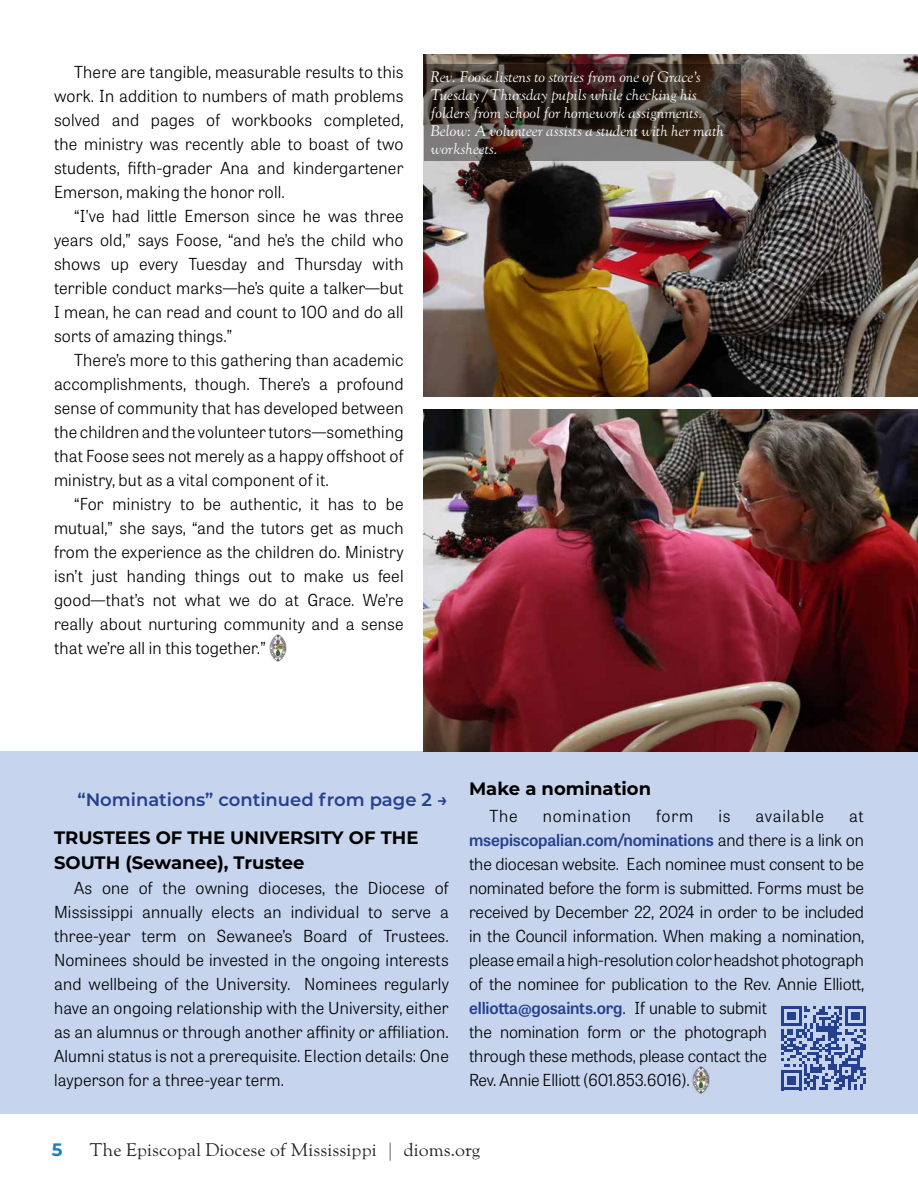
<style>
.page{position:relative;width:918px;height:1188px;background:#fff}
.page>*{position:absolute;margin:0;border:0;box-sizing:border-box;transform-origin:0 0}
.t1{font:700 18px/25.5px "Montserrat";color:#000}
.t2{font:18px "LTC Goudy Oldstyle Pro";color:#231f20}
.t3{font:600 18px "Montserrat";color:#25408f}
.t4{font:700 18px "Montserrat";color:#1d7fc3}
.t5{font:300 16.5px/24px "Tablet Gothic";letter-spacing:-.01em;color:#000;text-align:justify}
.t6{font:300 16.5px "Tablet Gothic";letter-spacing:.05em;color:#000}
.t7{font:italic 15px/18px "LTC Goudy Oldstyle Pro";color:#fff}
.s1{font-weight:600;color:#25408f}
</style>
<div class="page">
<div style="left:0;top:752px;width:918px;height:362px;background:#c6d4ed"></div>
<img style="left:270px;top:635px;width:16px;height:27px">
<img style="left:424px;top:54px;width:494px;height:342px">
<img style="left:424px;top:410px;width:494px;height:342px">
<svg style="left:424px;top:64px;width:316px;height:96px;background:#473d37"></svg>
<img style="left:693px;top:1067px;width:16px;height:26px">
<svg style="left:781px;top:1006px;width:85px;height:84px"></svg>
<p class="t5" style="left:54px;top:59px;width:351px;text-indent:20px">There are tangible, measurable results to this work. In addition to numbers of math problems solved and pages of workbooks completed, the ministry was recently able to boast of two students, fifth-grader Ana and kindergartener Emerson, making the honor roll.</p>
<p class="t5" style="left:54px;top:203px;width:351px;text-indent:20px">“I’ve had little Emerson since he was three years old,” says Foose, “and he’s the child who shows up every Tuesday and Thursday with terrible conduct marks—he’s quite a talker—but I mean, he can read and count to 100 and do all sorts of amazing things.”</p>
<p class="t5" style="left:54px;top:348px;width:351px;text-indent:20px">There’s more to this gathering than academic accomplishments, though. There’s a profound sense of community that has developed between the children and the volunteer tutors—something that Foose sees not merely as a happy offshoot of ministry, but as a vital component of it.</p>
<p class="t5" style="left:54px;top:492px;width:351px;text-indent:20px">“For ministry to be authentic, it has to be mutual,” she says, “and the tutors get as much from the experience as the children do. Ministry isn’t just handing things out to make us feel good—that’s not what we do at Grace. We’re really about nurturing community and a sense that we’re all in this together.”</p>
<p class="t7" style="left:431px;top:68px;width:295px">Rev. Foose listens to stories from one of Grace’s Tuesday/Thursday pupils while checking his folders from school for homework assignments.<br>Below: A volunteer assists a student with her math worksheets.</p>
<p class="t3" style="left:77px;top:787px;width:372px">“Nominations” continued from page 2 →</p>
<p class="t1" style="left:54px;top:824px;width:366px">TRUSTEES OF THE UNIVERSITY OF THE<br>SOUTH (Sewanee), Trustee</p>
<p class="t5" style="left:54px;top:875px;width:396px;text-indent:20px">As one of the owning dioceses, the Diocese of Mississippi annually elects an individual to serve a three-year term on Sewanee’s Board of Trustees.<br>Nominees should be invested in the ongoing interests and wellbeing of the University. Nominees regularly have an ongoing relationship with the University, either as an alumnus or through another affinity or affiliation.<br>Alumni status is not a prerequisite. Election details: One layperson for a three-year term.</p>
<p class="t1" style="left:469px;top:775px;width:184px">Make a nomination</p>
<p class="t5" style="left:489px;top:803px;width:30px">The</p>
<p class="t6" style="left:543px;top:805px;width:90px">nomination</p>
<p class="t5" style="left:656px;top:803px;width:38px">form</p>
<p class="t5" style="left:718px;top:803px;width:14px">is</p>
<p class="t6" style="left:756px;top:805px;width:70px">available</p>
<p class="t5" style="left:469px;top:803px;width:396px;text-align:left;text-indent:380px">at <span class="s1">msepiscopalian.com/nominations</span> and there is a link on the diocesan website. Each nominee must consent to be nominated before the form is submitted. Forms must be received by December 22, 2024 in order to be included in the Council information. When making a nomination, please email a high-resolution color headshot photograph of the nominee for publication to the Rev. Annie Elliott, <span class="s1">elliotta@gosaints.org</span>. If unable to submit<br>the nomination form or the photograph<br>through these methods, please contact the<br>Rev. Annie Elliott (601.853.6016).</p>
<p class="t4" style="left:52px;top:1137px;width:12px">5</p>
<p class="t2" style="left:90px;top:1140px;width:392px">The Episcopal Diocese of Mississippi | dioms.org</p>
</div>
